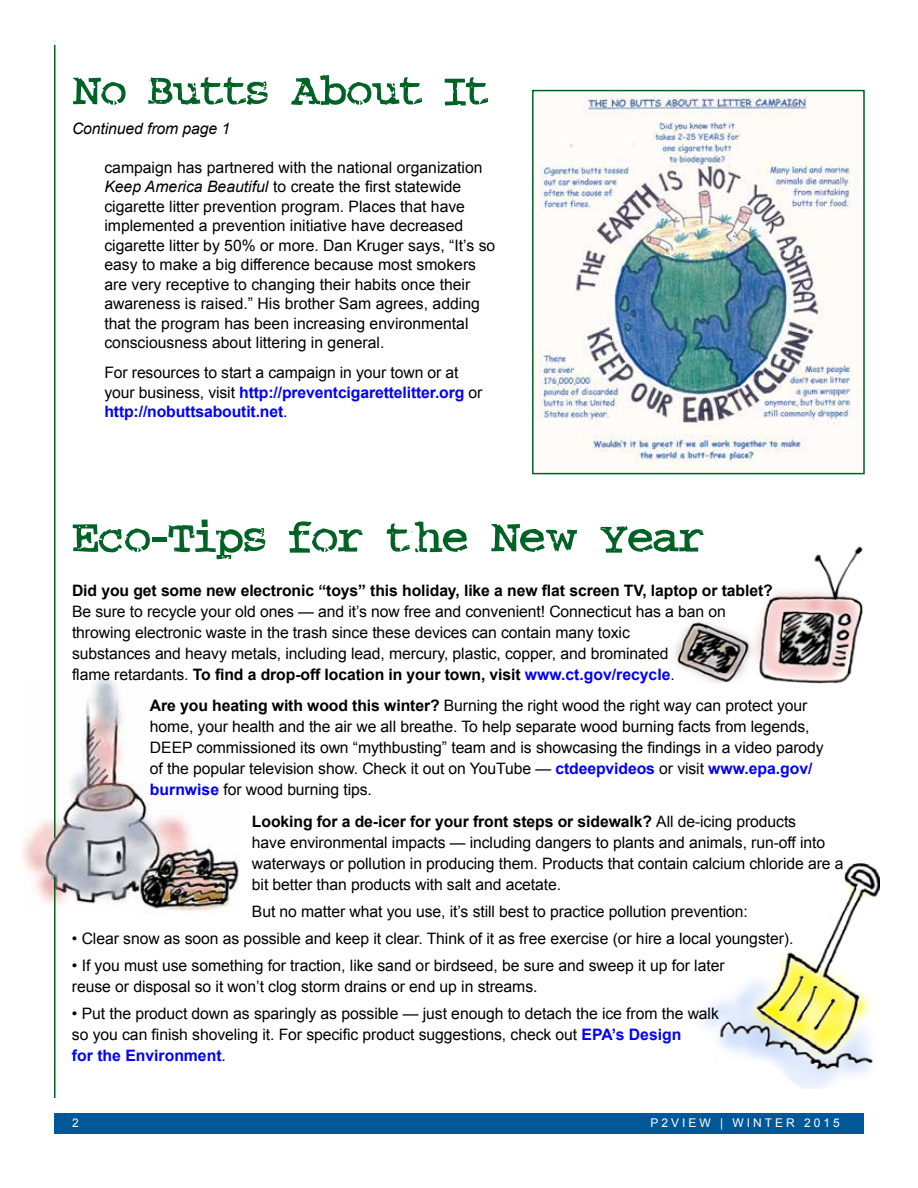
<style>
.page{position:relative;width:918px;height:1188px;background:#fff}
.page>*{position:absolute;margin:0;border:0;box-sizing:border-box;transform-origin:0 0}
.t1{font:52.5px "Crud Font";color:#006225}
.t2{font:51px "Crud Font";color:#006225}
.t3{font:15.75px/21px "Arial";letter-spacing:-.005em;color:#000}
.t4{font:700 15.75px "Arial";letter-spacing:-.005em;color:#000}
.t5{font:italic 15.75px "Arial";letter-spacing:-.005em;color:#000}
.t6{font:12px "Arial";letter-spacing:.25em;color:#fff}
.s1{font-style:italic}
.s2{font-weight:700;color:#00f}
.s3{font-family:"Arial"}
.s4{font-weight:700}
</style>
<div class="page">
<div style="left:54px;top:1113px;width:810px;height:21px;background:#005898"></div>
<img style="left:702px;top:863px;width:178px;height:226px">
<img style="left:22px;top:680px;width:217px;height:233px">
<img style="left:674px;top:546px;width:190px;height:138px">
<img style="left:535px;top:93px;width:325px;height:377px">
<div style="left:532px;top:90px;width:333px;height:384px;border:2px solid #006225"></div>
<hr style="left:54px;top:45px;width:2px;height:793px;background:#006225">
<hr style="left:54px;top:877px;width:2px;height:221px;background:#006225">
<h2 class="t2" style="left:72px;top:63px;width:418px">No Butts About It</h2>
<p class="t5" style="left:72px;top:119px;width:160px">Continued from page 1</p>
<p class="t3" style="left:104px;top:158px;width:392px;line-height:19.5px">campaign has partnered with the national organization <span class="s1">Keep America Beautiful</span> to create the first statewide cigarette litter prevention program. Places that have implemented a prevention initiative have decreased cigarette litter by 50% or more. Dan Kruger says, “It’s so easy to make a big difference because most smokers are very receptive to changing their habits once their awareness is raised.” H is brother Sam agrees, adding that the program has been increasing environmental consciousness about littering in general.</p>
<p class="t3" style="left:104px;top:363px;width:380px;line-height:19.5px">For resources to start a campaign in your town or at your business, visit <span class="s2">http://preventcigarettelitter.org</span> or <span class="s2">http://nobuttsaboutit.net</span>.</p>
<h1 class="t1" style="left:73px;top:509px;width:634px">Eco<span class="s3">-</span>Tips for the New Year</h1>
<p class="t4" style="left:72px;top:581px;width:702px">Did you get some new electronic “toys” this holiday, like a new flat screen TV, laptop or tablet?</p>
<p class="t3" style="left:72px;top:601px;width:655px">Be sure to recycle your old ones — and it’s now free and convenient! Connecticut has a ban on throwing electronic waste in the trash since these devices can contain many toxic<br>substances and heavy metals, including lead, mercury, plastic, copper, and brominated<br>flame retardants. <span class="s4">To find a drop-off location in your town, visit</span> <span class="s2">www.ct.gov/recycle</span>.</p>
<p class="t3" style="left:150px;top:695px;width:675px"><span class="s4">Are you heating with wood this winter?</span> Burning the right wood the right way can protect your home, your health and the air we all breathe. To help separate wood burning facts from legends, DEEP commissioned its own “mythbusting” team and is showcasing the findings in a video parody of the popular television show. Check it out on YouTube — <span class="s2">ctdeepvideos</span> or visit <span class="s2">www.epa.gov/ burnwise</span> for wood burning tips.</p>
<p class="t3" style="left:252px;top:811px;width:593px"><span class="s4">Looking for a de-icer for your front steps or sidewalk?</span> All de-icing products<br>have environmental impacts — including dangers to plants and animals, run-off into waterways or pollution in producing them. Products that contain calcium chloride are a bit better than products with salt and acetate.</p>
<p class="t3" style="left:252px;top:901px;width:497px">But no matter what you use, it’s still best to practice pollution prevention:</p>
<p class="t3" style="left:72px;top:928px;width:723px">• Clear snow as soon as possible and keep it clear. Think of it as free exercise (or hire a local youngster).</p>
<p class="t3" style="left:72px;top:955px;width:654px">• If you must use something for traction, like sand or birdseed, be sure and sweep it up for later reuse or disposal so it won’t clog storm drains or end up in streams.</p>
<p class="t3" style="left:72px;top:1003px;width:648px">• Put the product down as sparingly as possible — just enough to detach the ice from the walk so you can finish shoveling it. For specific product suggestions, check out <span class="s2">EPA’s Design<br>for the Environment</span>.</p>
<p class="t6" style="left:72px;top:1116px;width:8px">2</p>
<p class="t6" style="left:651px;top:1116px;width:191px">P2VIEW | WINTER 2015</p>
</div>
